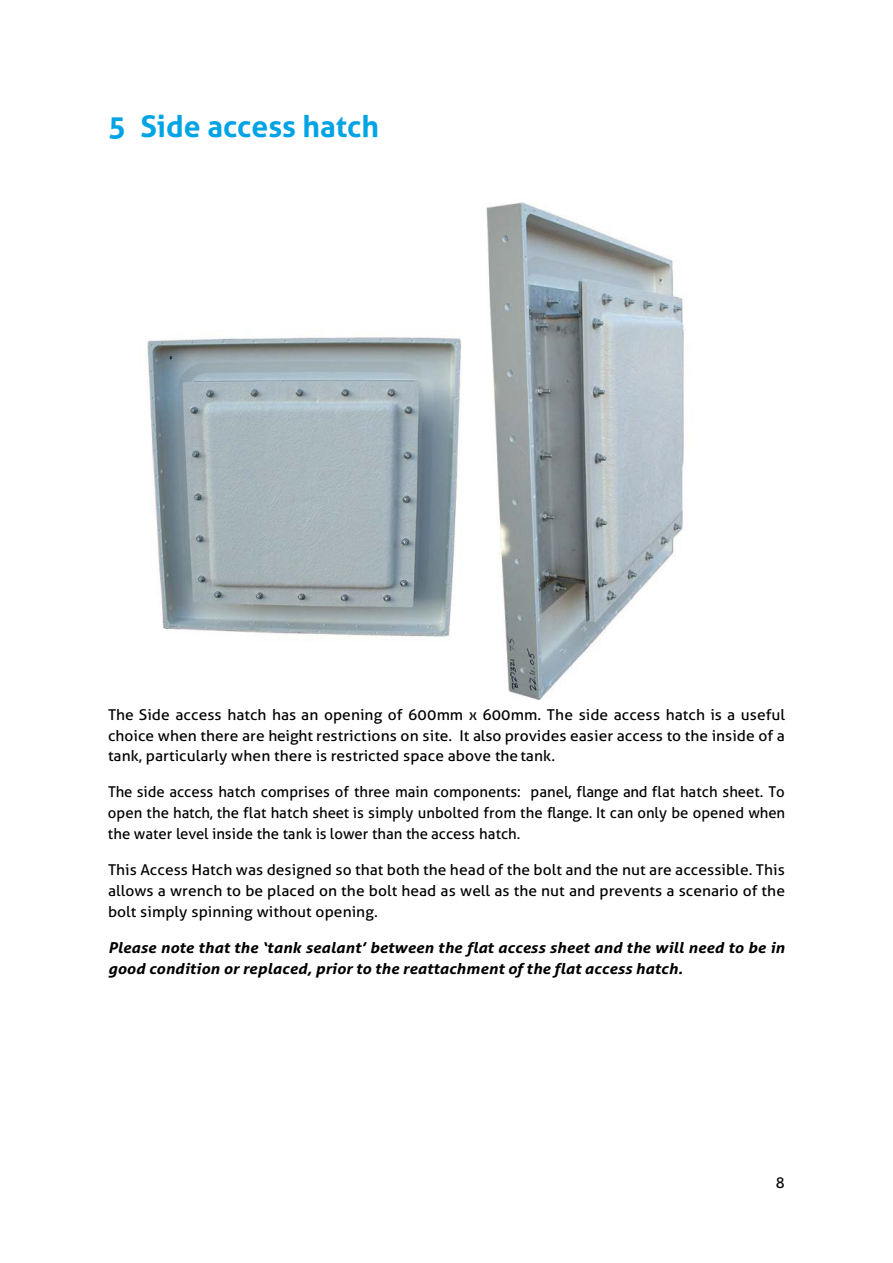
<style>
.page{position:relative;width:893px;height:1263px;background:#fff}
.page>*{position:absolute;margin:0;border:0;box-sizing:border-box;transform-origin:0 0}
.t1{font:700 30px "Aller";color:#00a4e4}
.t2{font:15px/20.9px "Aller";color:#000;text-align:justify;scale:1.04 1}
.t3{font:15px/21px "Aller";color:#000;text-align:justify}
.t4{font:italic 700 15px/20.9px "Aller";letter-spacing:.005em;color:#000;scale:1.09 1}
</style>
<div class="page">
<img style="left:147px;top:202px;width:537px;height:498px">
<h1 class="t1" style="left:108px;top:108px;width:273px">5 Side access hatch</h1>
<p class="t2" style="left:108px;top:704px;width:653px">The Side access hatch has an opening of 600mm x 600mm. The side access hatch is a useful choice when there are height restrictions on site. It also provides easier access to the inside of a tank, particularly when there is restricted space above the tank.</p>
<p class="t3" style="left:108px;top:781px;width:679px">The side access hatch comprises of three main components: panel, flange and flat hatch sheet. To open the hatch, the flat hatch sheet is simply unbolted from the flange. It can only be opened when the water level inside the tank is lower than the access hatch.</p>
<p class="t2" style="left:108px;top:859px;width:653px">This Access Hatch was designed so that both the head of the bolt and the nut are accessible. This allows a wrench to be placed on the bolt head as well as the nut and prevents a scenario of the bolt simply spinning without opening.</p>
<p class="t4" style="left:108px;top:937px;width:622px">Please note that the ‘tank sealant’ between the flat access sheet and the will need to be in good condition or replaced, prior to the reattachment of the flat access hatch.</p>
<p class="t3" style="left:776px;top:1172px;width:10px">8</p>
</div>
